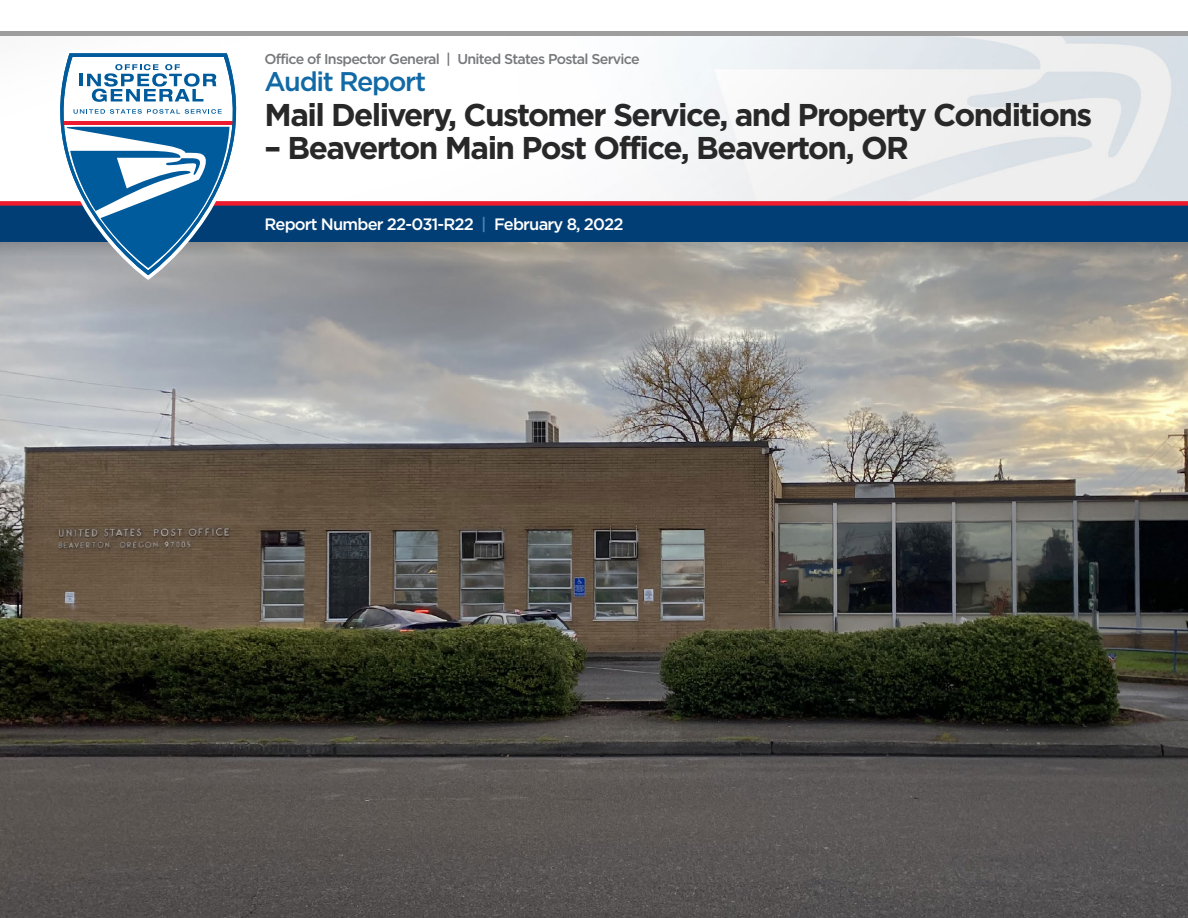
<style>
.page{position:relative;width:1188px;height:918px;background:#fff}
.page>*{position:absolute;margin:0;border:0;box-sizing:border-box;transform-origin:0 0}
.t1{font:700 31.5px "Gotham";letter-spacing:-.05em;color:#292829}
.t2{font:500 27px "Gotham";letter-spacing:-.05em;color:#1169a6}
.t3{font:500 16.5px "Gotham";letter-spacing:-.05em;color:#fff}
.t4{font:500 14.25px "Gotham";letter-spacing:-.05em;color:#77787b}
.s1{color:#5381b7}
</style>
<div class="page">
<img style="left:0;top:31px;width:1188px;height:887px">
<svg style="left:0;top:242px;width:1188px;height:18px;background:#9a9791"></svg>
<div style="left:0;top:202px;width:1188px;height:40px;background:#003e75"></div>
<img style="left:0;top:36px;width:1188px;height:165px">
<div style="left:0;top:201px;width:1188px;height:5px;background:#ed1b2d"></div>
<svg style="left:43px;top:50px;width:210px;height:230px"></svg>
<svg style="left:26px;top:53px;width:244px;height:222px"></svg>
<svg style="left:74px;top:109px;width:148px;height:5px"></svg>
<hr style="left:0;top:32px;width:1188px;height:4px;background:#9e9e9e">
<p class="t4" style="left:265px;top:51px;width:377px">Office of Inspector General | United States Postal Service</p>
<p class="t2" style="left:265px;top:66px;width:163px">Audit Report</p>
<p class="t1" style="left:265px;top:97px;width:829px">Mail Delivery, Customer Service, and Property Conditions</p>
<p class="t1" style="left:265px;top:130px;width:646px">– Beaverton Main Post Office, Beaverton, OR</p>
<p class="t3" style="left:265px;top:215px;width:361px">Report Number 22-031-R22 <span class="s1">|</span> February 8, 2022</p>
</div>
